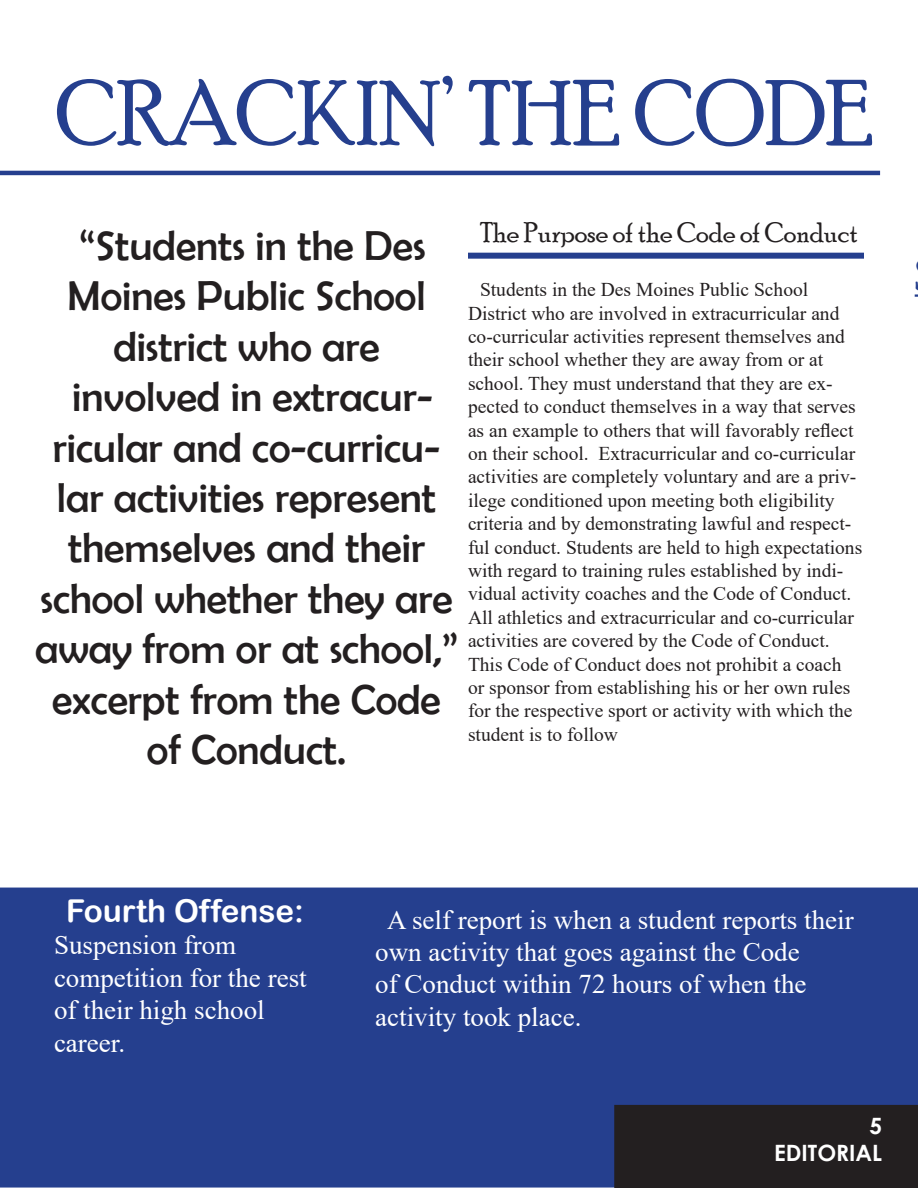
<style>
.page{position:relative;width:918px;height:1188px;background:#fff}
.page>*{position:absolute;margin:0;border:0;box-sizing:border-box;transform-origin:0 0}
.Table_of_Contents_he{font:91.5px "Poor Richard";color:#253f8e}
.Pull_quote{font:42px/50.4px "Berlin Sans FB";color:#231f20;text-align:center}
.t1{font:31.5px "Arial Rounded MT Bold";color:#fff}
.Table_of_Contents_he-2{font:28.5px "Poor Richard";color:#231f20}
.t2{font:27px/32.4px "Times New Roman";color:#fff}
.Footer_2{font:700 22.5px "Century Gothic";color:#fff}
.Table_of_Contents_he-3{font:19.5px/23.4px "Times New Roman";color:#231f20}
</style>
<div class="page">
<div style="left:0;top:888px;width:918px;height:300px;background:#253f8e"></div>
<div style="left:614px;top:1105px;width:304px;height:83px;background:#231f20"></div>
<div style="left:468px;top:253px;width:396px;height:6px;background:#253f8e"></div>
<hr style="left:0;top:171px;width:880px;height:4px;background:#253f8e">
<p class="Table_of_Contents_he" style="left:56px;top:61px;width:818px">CRACKIN’ THE CODE</p>
<p class="Pull_quote" style="left:67px;top:220px;width:360px">“Students in the Des<br>Moines Public School district who are</p>
<p class="Pull_quote" style="left:35px;top:371px;width:424px">involved in extracur&shy;ricular and co-curricu&shy;lar activities represent themselves and their school whether they are away from or at school,” excerpt from the Code of Conduct.</p>
<p class="Table_of_Contents_he-2" style="left:480px;top:216px;width:379px">The Purpose of the Code of Conduct</p>
<p class="Table_of_Contents_he-3" style="left:468px;top:277px;width:396px;text-indent:12px">Students in the Des Moines Public School District who are involved in extracurricular and co-curricular activities represent themselves and their school whether they are away from or at school. They must understand that they are ex&shy;pected to conduct themselves in a way that serves as an example to others that will favorably reflect on their school. Extracurricular and co-curricular activities are completely voluntary and are a priv&shy;ilege conditioned upon meeting both eligibility criteria and by demonstrating lawful and respect&shy;ful conduct. Students are held to high expectations with regard to training rules established by indi&shy;vidual activity coaches and the Code of Conduct.<br>All athletics and extracurricular and co-curricular activities are covered by the Code of Conduct.<br>This Code of Conduct does not prohibit a coach or sponsor from establishing his or her own rules for the respective sport or activity with which the student is to follow</p>
<p class="t1" style="left:66px;top:892px;width:240px">Fourth Offense:</p>
<p class="t2" style="left:54px;top:928px;width:254px">Suspension from competition for the rest of their high school career.</p>
<p class="t2" style="left:375px;top:903px;width:480px;text-indent:12px">A self report is when a student reports their own activity that goes against the Code<br>of Conduct within 72 hours of when the activity took place.</p>
<p class="Footer_2" style="left:872px;top:1100px;width:14px">4</p>
<p class="Footer_2" style="left:764px;top:1127px;width:122px">Back page</p>
<p class="Footer_2" style="left:870px;top:1109px;width:14px">5</p>
<p class="Footer_2" style="left:774px;top:1136px;width:109px">EDITORIAL</p>
</div>
